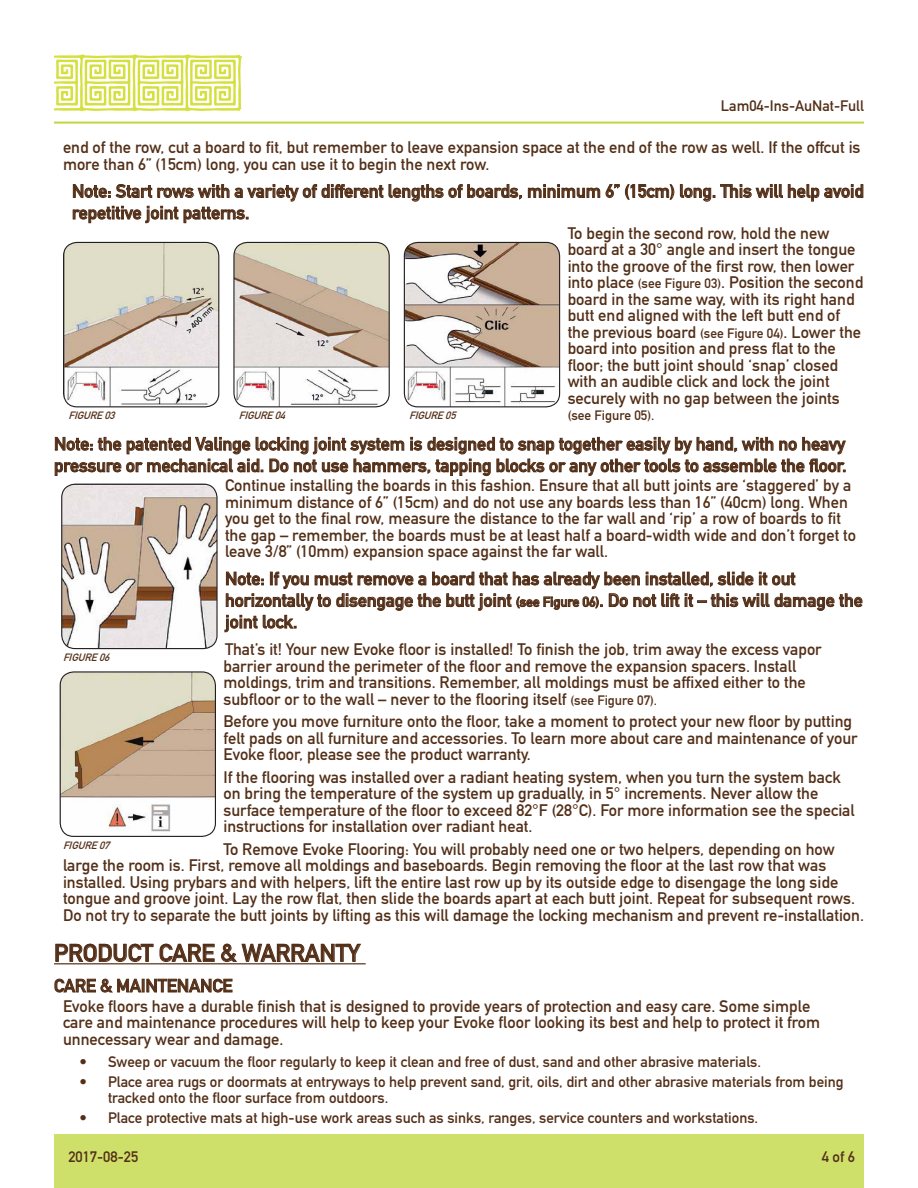
<style>
.page{position:relative;width:918px;height:1188px;background:#fff}
.page>*{position:absolute;margin:0;border:0;box-sizing:border-box;transform-origin:0 0}
.t1{font:24px "DIN Mittelschrift Std";color:#532f18}
.CopyBold{font:18px/21.6px "DIN Mittelschrift Std";color:#532f18}
.CopyTitle{font:18px "DIN Mittelschrift Std";color:#532f18}
.Copy{font:16.5px/16.5px "DIN Mittelschrift Std";color:#532f18}
.t2{font:15px/16.5px "DIN Mittelschrift Std";color:#532f18}
.Copy-2{font:13.5px "DIN Mittelschrift Std";color:#532f18}
.Copy_Italic{font:italic 10.5px "DIN Mittelschrift Std";color:#532f18}
.s1{font-size:13.5px}
</style>
<div class="page">
<div style="left:54px;top:1134px;width:810px;height:54px;background:#cee06a"></div>
<hr style="left:54px;top:122px;width:810px;height:2px;background:#bed639">
<svg style="left:54px;top:54px;width:188px;height:57px"></svg>
<hr style="left:54px;top:963px;width:312px;height:1px;background:#532f18">
<svg style="left:55px;top:437px;width:791px;height:39px"></svg>
<svg style="left:224px;top:572px;width:638px;height:60px"></svg>
<svg style="left:56px;top:944px;width:97px;height:18px"></svg>
<svg style="left:160px;top:944px;width:54px;height:18px"></svg>
<svg style="left:221px;top:944px;width:140px;height:18px"></svg>
<svg style="left:55px;top:979px;width:177px;height:13px"></svg>
<svg style="left:389px;top:184px;width:133px;height:18px"></svg>
<svg style="left:528px;top:184px;width:72px;height:14px"></svg>
<svg style="left:606px;top:184px;width:68px;height:16px"></svg>
<svg style="left:680px;top:184px;width:183px;height:18px"></svg>
<svg style="left:73px;top:184px;width:310px;height:39px"></svg>
<img style="left:64px;top:242px;width:155px;height:165px">
<div style="left:63px;top:242px;width:156px;height:165px;border:1px solid #231f20;border-radius:14px"></div>
<img style="left:62px;top:484px;width:154px;height:165px">
<div style="left:61px;top:484px;width:157px;height:165px;border:1px solid #231f20;border-radius:14px"></div>
<img style="left:60px;top:673px;width:155px;height:163px">
<div style="left:60px;top:671px;width:156px;height:166px;border:1px solid #231f20;border-radius:14px"></div>
<img style="left:235px;top:242px;width:154px;height:165px">
<div style="left:233px;top:242px;width:157px;height:165px;border:1px solid #231f20;border-radius:14px"></div>
<img style="left:404px;top:242px;width:156px;height:165px">
<div style="left:404px;top:242px;width:156px;height:165px;border:1px solid #231f20;border-radius:14px"></div>
<p class="t2" style="left:721px;top:97px;width:145px">Lam04-Ins-AuNat-Full</p>
<p class="Copy" style="left:63px;top:139px;width:799px">end of the row, cut a board to fit, but remember to leave expansion space at the end of the row as well. If the offcut is more than 6” (15cm) long, you can use it to begin the next row.</p>
<p class="CopyBold" style="left:72px;top:180px;width:793px">Note: Start rows with a variety of different lengths of boards, minimum 6” (15cm) long. This will help avoid repetitive joint patterns.</p>
<p class="Copy" style="left:568px;top:225px;width:297px">To begin the second row, hold the new board at a 30° angle and insert the tongue into the groove of the first row, then lower into place <span class="s1">(see Figure 03)</span>. Position the second board in the same way, with its right hand butt end aligned with the left butt end of the previous board <span class="s1">(see Figure 04)</span>. Lower the board into position and press flat to the floor; the butt joint should ‘snap’ closed with an audible click and lock the joint securely with no gap between the joints</p>
<p class="Copy_Italic" style="left:68px;top:410px;width:51px">FIGURE03</p>
<p class="Copy_Italic" style="left:239px;top:410px;width:51px">FIGURE04</p>
<p class="Copy_Italic" style="left:409px;top:410px;width:51px">FIGURE05</p>
<p class="Copy-2" style="left:568px;top:407px;width:88px">(see Figure 05).</p>
<p class="CopyBold" style="left:54px;top:433px;width:794px">Note: the patented Valinge locking joint system is designed to snap together easily by hand, with no heavy pressure or mechanical aid. Do not use hammers, tapping blocks or any other tools to assemble the floor.</p>
<p class="Copy" style="left:225px;top:477px;width:633px">Continue installing the boards in this fashion. Ensure that all butt joints are ‘staggered’ by a minimum distance of 6” (15cm) and do not use any boards less than 16” (40cm) long. When you get to the final row, measure the distance to the far wall and ‘rip’ a row of boards to fit the gap – remember, the boards must be at least half a board-width wide and don’t forget to leave 3/8” (10mm) expansion space against the far wall.</p>
<p class="CopyBold" style="left:225px;top:568px;width:639px">Note: If you must remove a board that has already been installed, slide it out horizontally to disengage the butt joint <span class="s1">(see Figure 06)</span>. Do not lift it – this will damage the joint lock.</p>
<p class="Copy" style="left:224px;top:641px;width:600px">That’s it! Your new Evoke floor is installed! To finish the job, trim away the excess vapor barrier around the perimeter of the floor and remove the expansion spacers. Install moldings, trim and transitions. Remember, all moldings must be affixed either to the subfloor or to the wall – never to the flooring itself <span class="s1">(see Figure 07).</span></p>
<p class="Copy" style="left:224px;top:713px;width:636px">Before you move furniture onto the floor, take a moment to protect your new floor by putting felt pads on all furniture and accessories. To learn more about care and maintenance of your<br>Evoke floor, please see the product warranty.</p>
<p class="Copy" style="left:224px;top:769px;width:633px">If the flooring was installed over a radiant heating system, when you turn the system back on bring the temperature of the system up gradually, in 5° increments. Never allow the surface temperature of the floor to exceed 82°F (28°C). For more information see the special instructions for installation over radiant heat.</p>
<p class="Copy" style="left:63px;top:841px;width:803px;text-indent:160px">To Remove Evoke Flooring: You will probably need one or two helpers, depending on how large the room is. First, remove all moldings and baseboards. Begin removing the floor at the last row that was installed. Using prybars and with helpers, lift the entire last row up by its outside edge to disengage the long side tongue and groove joint. Lay the row flat, then slide the boards apart at each butt joint. Repeat for subsequent rows.<br>Do not try to separate the butt joints by lifting as this will damage the locking mechanism and prevent re-installation.</p>
<p class="t1" style="left:54px;top:939px;width:307px">PRODUCT CARE &amp; WARRANTY</p>
<p class="CopyTitle" style="left:54px;top:975px;width:180px">CARE &amp; MAINTENANCE</p>
<p class="Copy" style="left:63px;top:998px;width:759px">Evoke floors have a durable finish that is designed to provide years of protection and easy care. Some simple care and maintenance procedures will help to keep your Evoke floor looking its best and help to protect it from unnecessary wear and damage.</p>
<p class="t2" style="left:80px;top:1054px;width:683px">• Sweep or vacuum the floor regularly to keep it clean and free of dust, sand and other abrasive materials.</p>
<p class="t2" style="left:108px;top:1073px;width:737px;text-indent:-28px">• Place area rugs or doormats at entryways to help prevent sand, grit, oils, dirt and other abrasive materials from being tracked onto the floor surface from outdoors.</p>
<p class="t2" style="left:80px;top:1109px;width:680px">• Place protective mats at high-use work areas such as sinks, ranges, service counters and workstations.</p>
<p class="Copy_Italic" style="left:63px;top:651px;width:51px">FIGURE06</p>
<p class="Copy_Italic" style="left:63px;top:839px;width:51px">FIGURE07</p>
<p class="t2" style="left:68px;top:1148px;width:71px">2017-08-25</p>
<p class="t2" style="left:822px;top:1148px;width:35px">4 of 6</p>
</div>
